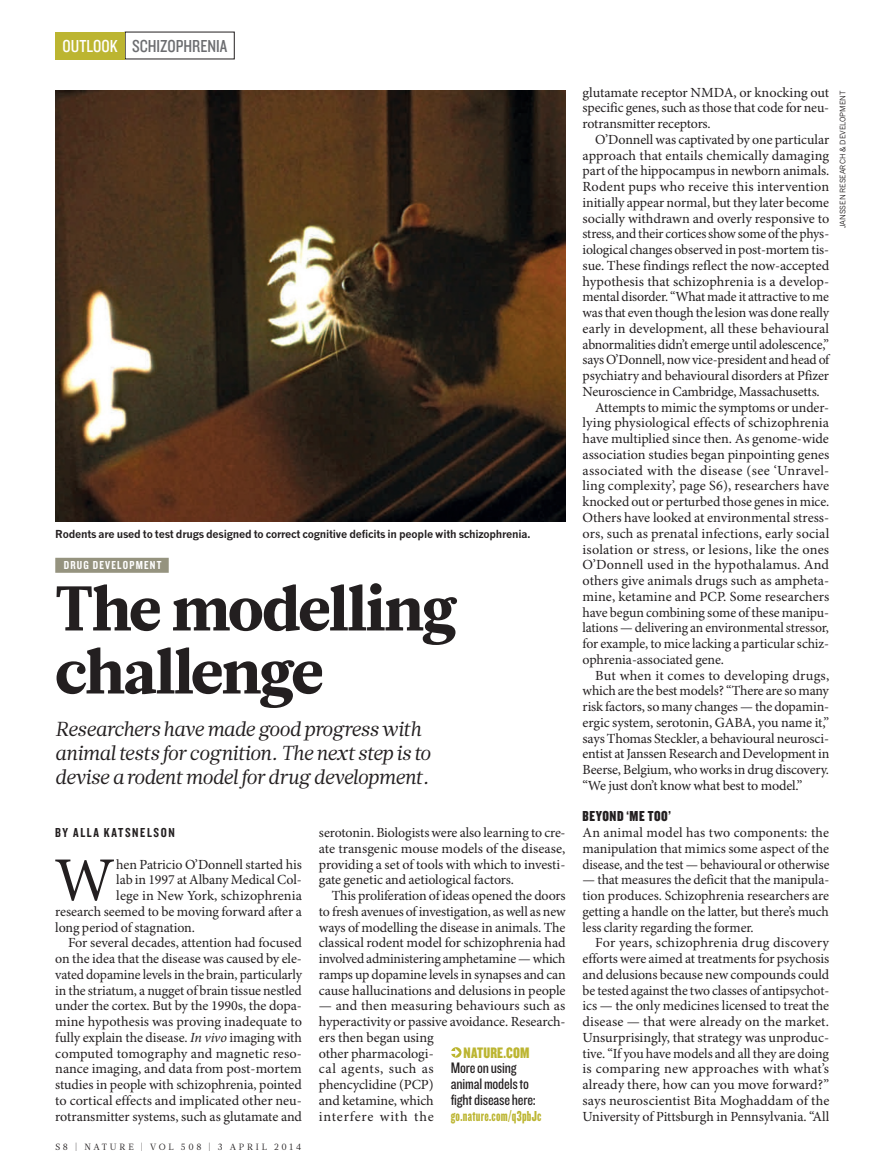
<style>
.page{position:relative;width:893px;height:1174px;background:#fff}
.page>*{position:absolute;margin:0;border:0;box-sizing:border-box;transform-origin:0 0}
.t1{font:900 63px/63px "Glosa Math";letter-spacing:-.02em;color:#231f20}
.t2{font:62.4px "Minion Pro";color:#231f20}
.t3{font:italic 20.25px/23.7px "Glosa Math";letter-spacing:-.01em;color:#231f20}
.t4{font:18px "Knockout 29 Junior Ltweight";color:#6c6d70}
.t5{font:15.75px/15.8px "Knockout 29 Junior Ltweight";letter-spacing:-.01em;color:#231f20}
.t6{font:15.75px "Knockout 69 Full Liteweight";letter-spacing:.01em;color:#bcb531}
.t7{font:15px "Knockout 68 Full Featherwt";letter-spacing:.02em;color:#bcb531}
.t8{font:15px "Knockout 69 Full Liteweight";letter-spacing:.04em;color:#231f20}
.t9{font:13.95px/15.8px "Minion Pro";letter-spacing:-.005em;color:#231f20;text-align:justify}
.t10{font:13.95px "Minion Pro";letter-spacing:.02em;color:#231f20}
.t11{font:13.5px "Knockout 49 Liteweight";letter-spacing:.12em;color:#231f20}
.t12{font:12px "Knockout 49 Liteweight";letter-spacing:.1em;color:#fff}
.t13{font:700 10.8px "News Gothic MTOT";letter-spacing:-.02em;color:#231f20}
.t14{font:9px "Glosa Math";letter-spacing:.305em;color:#231f20}
.t15{font:7.5px "News Gothic MTOT";color:#231f20}
.s1{color:#fff}
.s2{font-style:italic}
</style>
<div class="page">
<img style="left:55px;top:90px;width:511px;height:432px">
<div style="left:55px;top:558px;width:114px;height:15px;background:#95937f"></div>
<svg style="left:451px;top:1047px;width:10px;height:10px"></svg>
<svg style="left:451px;top:1048px;width:8px;height:8px"></svg>
<div style="left:55px;top:32px;width:70px;height:27px;background:#bcb531"></div>
<p class="t4" style="left:63px;top:34px;width:166px"><span class="s1">OUTLOOK</span> SCHIZOPHRENIA</p>
<p class="t13" style="left:55px;top:527px;width:477px">Rodents are used to test drugs designed to correct cognitive deficits in people with schizophrenia.</p>
<p class="t12" style="left:64px;top:557px;width:99px">DRUG DEVELOPMENT</p>
<h1 class="t1" style="left:55px;top:578px;width:403px">The modelling challenge</h1>
<h3 class="t3" style="left:55px;top:717px;width:377px">Researchers have made good progress with animal tests for cognition. The next step is to devise a rodent model for drug development.</h3>
<p class="t11" style="left:55px;top:824px;width:121px">BY ALLA KATSNELSON</p>
<h2 class="t2" style="left:54px;top:843px;width:62px">W</h2>
<p class="t9" style="left:116px;top:857px;width:187px">hen Patricio O’Donnell started his</p>
<p class="t9" style="left:116px;top:872px;width:187px">lab in 1997 at Albany Medical Col-</p>
<p class="t9" style="left:116px;top:888px;width:187px">lege in New York, schizophrenia</p>
<p class="t9" style="left:55px;top:904px;width:248px">research seemed to be moving forward after a</p>
<p class="t9" style="left:55px;top:920px;width:141px">long period of stagnation.</p>
<p class="t9" style="left:68px;top:935px;width:235px">For several decades, attention had focused</p>
<p class="t9" style="left:55px;top:951px;width:248px">on the idea that the disease was caused by ele-</p>
<p class="t9" style="left:55px;top:967px;width:248px">vated dopamine levels in the brain, particularly</p>
<p class="t9" style="left:55px;top:983px;width:248px">in the striatum, a nugget of brain tissue nestled</p>
<p class="t9" style="left:55px;top:998px;width:248px">under the cortex. But by the 1990s, the dopa-</p>
<p class="t9" style="left:55px;top:1014px;width:248px">mine hypothesis was proving inadequate to</p>
<p class="t9" style="left:55px;top:1030px;width:248px">fully explain the disease. <span class="s2">In vivo</span> imaging with</p>
<p class="t9" style="left:55px;top:1046px;width:248px">computed tomography and magnetic reso-</p>
<p class="t9" style="left:55px;top:1061px;width:248px">nance imaging, and data from post-mortem</p>
<p class="t9" style="left:55px;top:1077px;width:248px">studies in people with schizophrenia, pointed</p>
<p class="t9" style="left:55px;top:1093px;width:248px">to cortical effects and implicated other neu-</p>
<p class="t9" style="left:55px;top:1109px;width:248px">rotransmitter systems, such as glutamate and</p>
<p class="t14" style="left:55px;top:1141px;width:247px">S8 | NATURE | VOL 508 | 3 APRIL 2014</p>
<p class="t9" style="left:319px;top:825px;width:248px">serotonin. Biologists were also learning to cre&shy;ate transgenic mouse models of the disease, providing a set of tools with which to investi&shy;gate genetic and aetiological factors.</p>
<p class="t9" style="left:319px;top:888px;width:248px;text-indent:13px">This proliferation of ideas opened the doors to fresh avenues of investigation, as well as new ways of modelling the disease in animals. The classical rodent model for schizophrenia had involved administering amphetamine — which ramps up dopamine levels in synapses and can cause hallucinations and delusions in people</p>
<p class="t9" style="left:319px;top:998px;width:248px;text-align:left">— and then measuring behaviours such as hyperactivity or passive avoidance. Research&shy;ers then began using<br>other pharmacologi-<br>cal agents, such as<br>phencyclidine (PCP)<br>and ketamine, which<br>interfere with the</p>
<p class="t6" style="left:464px;top:1042px;width:67px">NATURE.COM</p>
<p class="t5" style="left:451px;top:1059px;width:87px">More on using animal models to fight disease here:</p>
<p class="t7" style="left:451px;top:1106px;width:92px">go.nature.com/q3pbJc</p>
<p class="t9" style="left:583px;top:85px;width:248px">glutamate receptor NMDA, or knocking out specific genes, such as those that code for neu&shy;rotransmitter receptors.</p>
<p class="t9" style="left:595px;top:132px;width:235px">O’Donnell was captivated by one particular</p>
<p class="t9" style="left:583px;top:148px;width:248px">approach that entails chemically damaging</p>
<p class="t9" style="left:583px;top:164px;width:248px">part of the hippocampus in newborn animals.</p>
<p class="t9" style="left:583px;top:179px;width:248px">Rodent pups who receive this intervention</p>
<p class="t9" style="left:583px;top:195px;width:248px">initially appear normal, but they later become</p>
<p class="t9" style="left:583px;top:211px;width:248px">socially withdrawn and overly responsive to</p>
<p class="t9" style="left:583px;top:227px;width:248px">stress, and their cortices show some of the phys-</p>
<p class="t9" style="left:583px;top:242px;width:248px">iological changes observed in post-mortem tis-</p>
<p class="t9" style="left:583px;top:258px;width:248px">sue. These findings reflect the now-accepted</p>
<p class="t9" style="left:583px;top:274px;width:248px">hypothesis that schizophrenia is a develop-</p>
<p class="t9" style="left:583px;top:290px;width:248px">mental disorder. “What made it attractive to me</p>
<p class="t9" style="left:583px;top:305px;width:248px">was that even though the lesion was done really</p>
<p class="t9" style="left:583px;top:321px;width:248px">early in development, all these behavioural</p>
<p class="t9" style="left:583px;top:337px;width:248px">abnormalities didn’t emerge until adolescence,”</p>
<p class="t9" style="left:583px;top:353px;width:248px">says O’Donnell, now vice-president and head of</p>
<p class="t9" style="left:583px;top:368px;width:248px">psychiatry and behavioural disorders at Pfizer</p>
<p class="t9" style="left:583px;top:384px;width:239px">Neuroscience in Cambridge, Massachusetts.</p>
<p class="t9" style="left:595px;top:400px;width:235px">Attempts to mimic the symptoms or under-</p>
<p class="t9" style="left:583px;top:416px;width:248px">lying physiological effects of schizophrenia</p>
<p class="t9" style="left:583px;top:431px;width:248px">have multiplied since then. As genome-wide</p>
<p class="t9" style="left:583px;top:447px;width:248px">association studies began pinpointing genes</p>
<p class="t10" style="left:583px;top:462px;width:248px">associated with the disease (see ‘Unravel-</p>
<p class="t9" style="left:583px;top:479px;width:248px">ling complexity’, page S6), researchers have</p>
<p class="t9" style="left:583px;top:494px;width:248px">knocked out or perturbed those genes in mice.</p>
<p class="t9" style="left:583px;top:510px;width:248px">Others have looked at environmental stress-</p>
<p class="t9" style="left:583px;top:526px;width:248px">ors, such as prenatal infections, early social</p>
<p class="t9" style="left:583px;top:542px;width:248px">isolation or stress, or lesions, like the ones</p>
<p class="t9" style="left:583px;top:557px;width:248px">O’Donnell used in the hypothalamus. And</p>
<p class="t9" style="left:583px;top:573px;width:248px">others give animals drugs such as ampheta-</p>
<p class="t9" style="left:583px;top:589px;width:248px">mine, ketamine and PCP. Some researchers</p>
<p class="t9" style="left:583px;top:605px;width:248px">have begun combining some of these manipu-</p>
<p class="t9" style="left:583px;top:620px;width:248px">lations — delivering an environmental stressor,</p>
<p class="t9" style="left:583px;top:636px;width:248px">for example, to mice lacking a particular schiz-</p>
<p class="t9" style="left:583px;top:652px;width:143px">ophrenia-associated gene.</p>
<p class="t9" style="left:595px;top:668px;width:235px">But when it comes to developing drugs,</p>
<p class="t9" style="left:583px;top:683px;width:248px">which are the best models? “There are so many</p>
<p class="t9" style="left:583px;top:699px;width:248px">risk factors, so many changes — the dopamin-</p>
<p class="t9" style="left:583px;top:715px;width:248px">ergic system, serotonin, GABA, you name it,”</p>
<p class="t9" style="left:583px;top:731px;width:248px">says Thomas Steckler, a behavioural neurosci-</p>
<p class="t9" style="left:583px;top:746px;width:248px">entist at Janssen Research and Development in</p>
<p class="t9" style="left:583px;top:762px;width:248px">Beerse, Belgium, who works in drug discovery.</p>
<p class="t9" style="left:583px;top:778px;width:221px">“We just don’t know what best to model.”</p>
<p class="t8" style="left:583px;top:807px;width:90px">BEYOND ‘ME TOO’</p>
<p class="t9" style="left:583px;top:825px;width:248px">An animal model has two components: the manipulation that mimics some aspect of the disease, and the test — behavioural or otherwise</p>
<p class="t9" style="left:583px;top:872px;width:248px">— that measures the deficit that the manipula&shy;tion produces. Schizophrenia researchers are getting a handle on the latter, but there’s much less clarity regarding the former.</p>
<p class="t9" style="left:583px;top:935px;width:248px;text-indent:13px">For years, schizophrenia drug discovery efforts were aimed at treatments for psychosis and delusions because new compounds could be tested against the two classes of antipsychot&shy;ics — the only medicines licensed to treat the disease — that were already on the market.<br>Unsurprisingly, that strategy was unproduc&shy;tive. “If you have models and all they are doing is comparing new approaches with what’s already there, how can you move forward?” says neuroscientist Bita Moghaddam of the University of Pittsburgh in Pennsylvania. “All</p>
<p class="t15" style="left:838px;top:228px;width:139px;rotate:-90deg">JANSSEN RESEARCH &amp; DEVELOPMENT</p>
</div>
